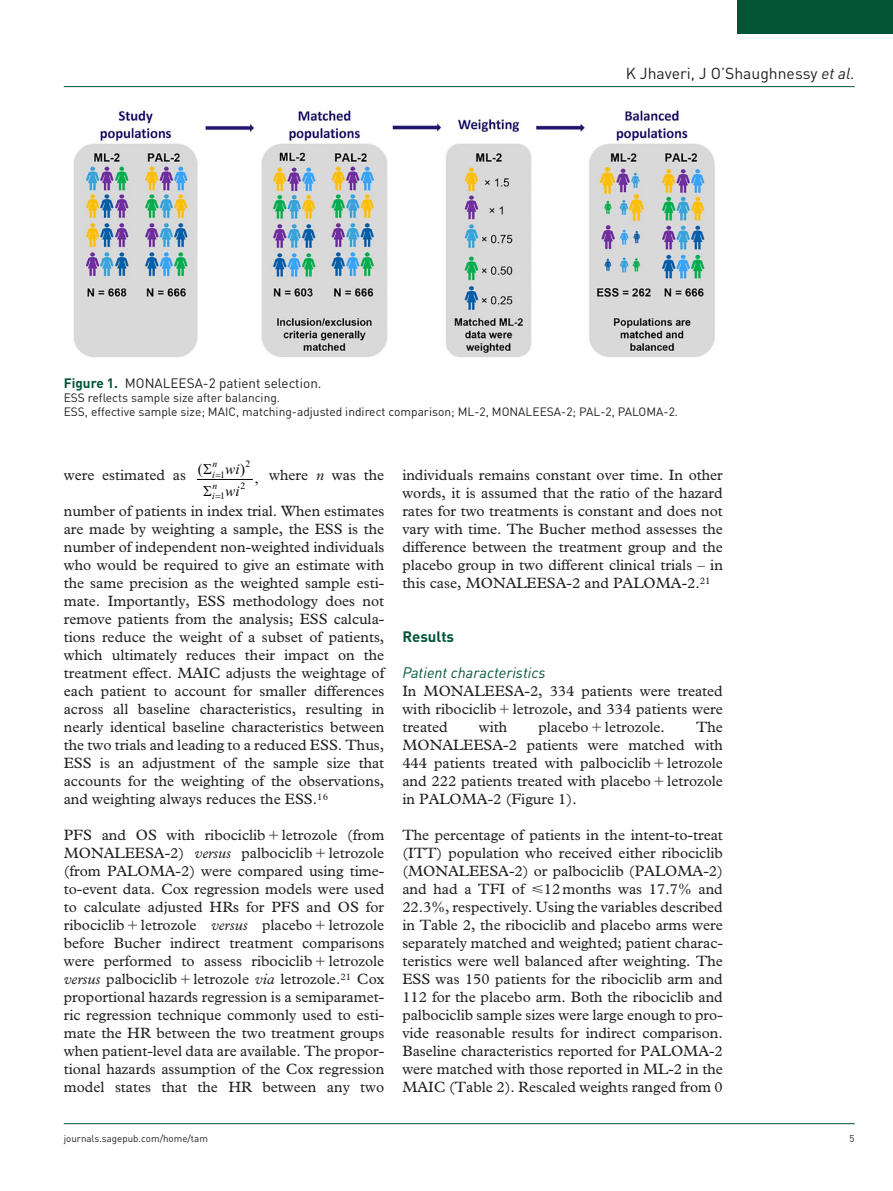
<style>
.page{position:relative;width:893px;height:1191px;background:#fff}
.page>*{position:absolute;margin:0;border:0;box-sizing:border-box;transform-origin:0 0}
.t1{font:15.75px "DIN";color:#231f20}
.t2{font:15px/18px "Plantin Std";color:#231f20;text-align:justify}
.t3{font:italic 15px "DIN";color:#015436}
.t4{font:700 15px "DIN";color:#015436}
.t5{font:italic 15px "Times New Roman";color:#000}
.t6{font:15px "Times New Roman";color:#000}
.t7{font:13.5px "DIN";color:#231f20}
.t8{font:12px/14.2px "DIN";color:#231f20}
.t9{font:9.75px "DIN";color:#231f20}
.t10{font:italic 9.75px "Times New Roman";color:#000}
.t11{font:9.75px "Times New Roman";color:#000}
.s1{font-style:italic}
.s2{font-weight:700;color:#015436}
.s3{font-style:normal}
</style>
<div class="page">
<hr style="left:64px;top:86px;width:791px;height:1px;background:#015436">
<hr style="left:64px;top:1123px;width:791px;height:1px;background:#015436">
<div style="left:738px;top:0;width:155px;height:34px;background:#015436"></div>
<hr style="left:197px;top:479px;width:56px;height:1px;background:#000">
<img style="left:73px;top:109px;width:642px;height:248px">
<p class="t1" style="left:626px;top:63px;width:231px">K Jhaveri, J O’Shaughnessy <span class="s1">et al.</span></p>
<p class="t7" style="left:64px;top:374px;width:259px"><span class="s2">Figure 1.</span> MONALEESA-2 patient selection.</p>
<p class="t8" style="left:64px;top:390px;width:616px">ESS reflects sample size after balancing.<br>ESS, effective sample size; MAIC, matching-adjusted indirect comparison; ML-2, MONALEESA-2; PAL-2, PALOMA-2.</p>
<p class="t11" style="left:246px;top:458px;width:6px">2</p>
<p class="t10" style="left:213px;top:458px;width:6px">n</p>
<p class="t10" style="left:212px;top:491px;width:4px">i</p>
<p class="t2" style="left:64px;top:466px;width:141px">were estimated as <sup>(</sup></p>
<p class="t5" style="left:225px;top:460px;width:21px">wi<span class="s3">)</span></p>
<p class="t2" style="left:269px;top:466px;width:117px">where <span class="s1">n</span> was the</p>
<p class="t2" style="left:64px;top:502px;width:322px">number of patients in index trial. When estimates are made by weighting a sample, the ESS is the number of independent non-weighted individuals who would be required to give an estimate with the same precision as the weighted sample esti&shy;mate. Importantly, ESS methodology does not remove patients from the analysis; ESS calcula&shy;tions reduce the weight of a subset of patients, which ultimately reduces their impact on the treatment effect. MAIC adjusts the weightage of each patient to account for smaller differences across all baseline characteristics, resulting in nearly identical baseline characteristics between the two trials and leading to a reduced ESS. Thus, ESS is an adjustment of the sample size that accounts for the weighting of the observations, and weighting always reduces the ESS.<sup>16</sup></p>
<p class="t2" style="left:64px;top:826px;width:322px">PFS and OS with ribociclib letrozole (from MONALEESA-2) <span class="s1">versus</span> palbociclib letrozole (from PALOMA-2) were compared using time&shy;to-event data. Cox regression models were used to calculate adjusted HRs for PFS and OS for ribociclib letrozole <span class="s1">versus</span> placebo letrozole before Bucher indirect treatment comparisons were performed to assess ribociclib letrozole <span class="s1">versus</span> palbociclib letrozole <span class="s1">via</span> letrozole.<sup>21</sup> Cox proportional hazards regression is a semiparamet&shy;ric regression technique commonly used to esti&shy;mate the HR between the two treatment groups when patient-level data are available. The propor&shy;tional hazards assumption of the Cox regression model states that the HR between any two</p>
<p class="t11" style="left:220px;top:469px;width:6px">1</p>
<p class="t10" style="left:212px;top:469px;width:4px">i</p>
<p class="t6" style="left:255px;top:470px;width:5px">,</p>
<p class="t11" style="left:240px;top:480px;width:6px">2</p>
<p class="t10" style="left:213px;top:480px;width:6px">n</p>
<p class="t5" style="left:225px;top:482px;width:16px">wi</p>
<p class="t11" style="left:220px;top:491px;width:6px">1</p>
<p class="t2" style="left:402px;top:466px;width:322px">individuals remains constant over time. In other words, it is assumed that the ratio of the hazard rates for two treatments is constant and does not vary with time. The Bucher method assesses the difference between the treatment group and the placebo group in two different clinical trials – in this case, MONALEESA-2 and PALOMA-2.<sup>21</sup></p>
<p class="t4" style="left:402px;top:627px;width:53px">Results</p>
<p class="t3" style="left:402px;top:663px;width:145px">Patient characteristics</p>
<p class="t2" style="left:402px;top:682px;width:322px">In MONALEESA-2, 334 patients were treated with ribociclib letrozole, and 334 patients were treated</p>
<p class="t2" style="left:402px;top:718px;width:322px;text-indent:294px">The MONALEESA-2 patients were matched with 444 patients treated with palbociclib letrozole and 222 patients treated with placebo letrozole in PALOMA-2 (Figure 1).</p>
<p class="t2" style="left:402px;top:826px;width:322px">The percentage of patients in the intent-to-treat (ITT) population who received either ribociclib (MONALEESA-2) or palbociclib (PALOMA-2) and had a TFI of ⩽12months was 17.7% and 22.3%, respectively. Using the variables described in Table 2, the ribociclib and placebo arms were separately matched and weighted; patient charac&shy;teristics were well balanced after weighting. The ESS was 150 patients for the ribociclib arm and 112 for the placebo arm. Both the ribociclib and palbociclib sample sizes were large enough to pro&shy;vide reasonable results for indirect comparison.<br>Baseline characteristics reported for PALOMA-2 were matched with those reported in ML-2 in the MAIC (Table 2). Rescaled weights ranged from 0</p>
<p class="t2" style="left:479px;top:718px;width:30px">with</p>
<p class="t2" style="left:538px;top:718px;width:128px">placebo letrozole.</p>
<p class="t9" style="left:64px;top:1132px;width:146px">journals.sagepub.com/home/tam</p>
<p class="t9" style="left:850px;top:1132px;width:7px">5</p>
</div>
